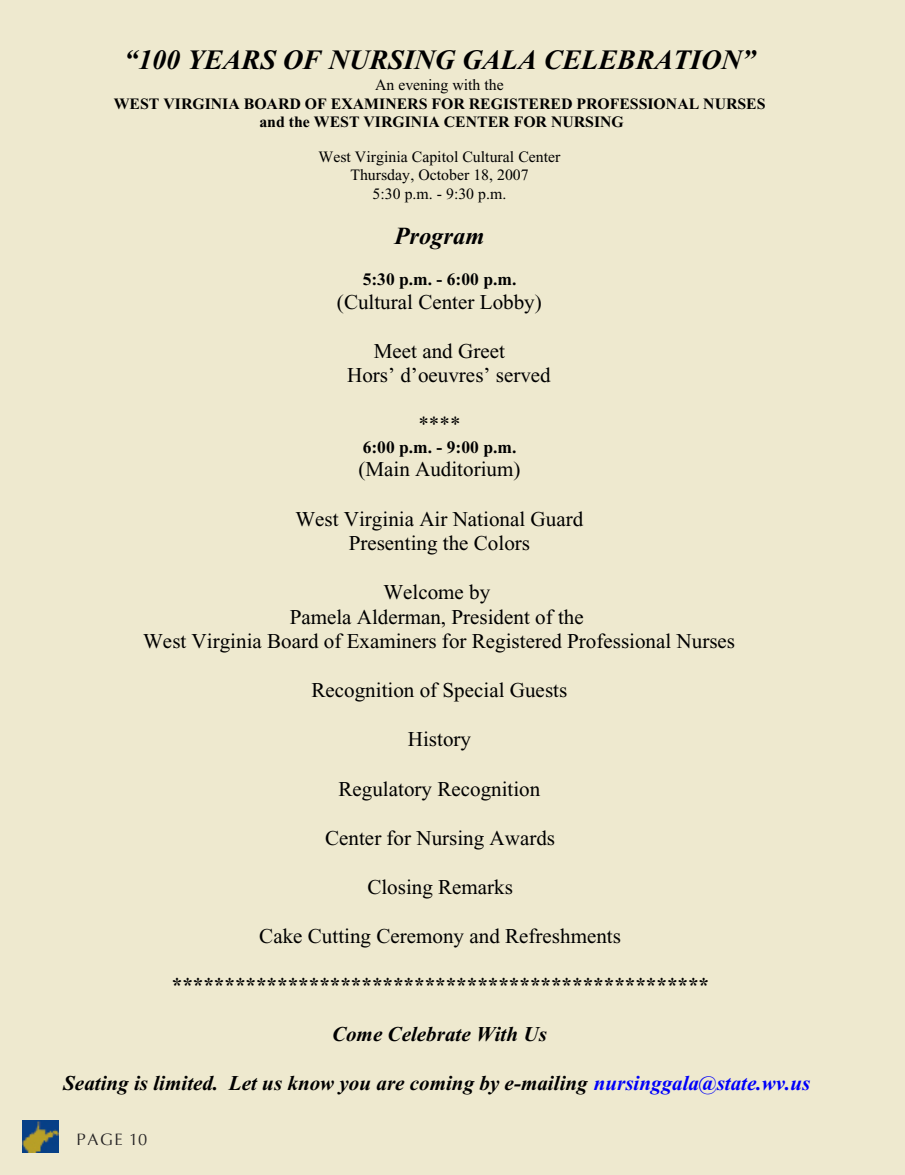
<style>
.page{position:relative;width:905px;height:1175px;background:#fff}
.page>*{position:absolute;margin:0;border:0;box-sizing:border-box;transform-origin:0 0}
.t1{font:italic 700 28.05px "Times New Roman";color:#000}
.t2{font:italic 700 24.6px "Times New Roman";color:#000}
.t3{font:21px/24.6px "Times New Roman";color:#000;text-align:center}
.t4{font:italic 700 21px "Times New Roman";color:#000}
.t5{font:700 17.55px "Times New Roman";color:#000}
.t6{font:16.5px "Optima";letter-spacing:.1em;color:#272525}
.t7{font:700 15.75px/18.6px "Times New Roman";color:#000;text-align:center}
.t8{font:15.75px/18.6px "Times New Roman";color:#000;text-align:center}
.s1{color:#0000f9}
</style>
<div class="page">
<div style="left:0;top:0;width:904px;height:1174px;background:#eee9cf"></div>
<img style="left:22px;top:1120px;width:36px;height:32px">
<h1 class="t1" style="left:124px;top:50px;width:633px">“100 YEARS OF NURSING GALA CELEBRATION”</h1>
<p class="t8" style="left:375px;top:77px;width:130px">An evening with the</p>
<p class="t7" style="left:114px;top:96px;width:653px">WEST VIRGINIA BOARD OF EXAMINERS FOR REGISTERED PROFESSIONAL NURSES and the WEST VIRGINIA CENTER FOR NURSING</p>
<p class="t8" style="left:318px;top:149px;width:243px">West Virginia Capitol Cultural Center<br>Thursday, October 18, 2007<br>5:30 p.m. - 9:30 p.m.</p>
<p class="t2" style="left:394px;top:228px;width:92px">Program</p>
<p class="t5" style="left:362px;top:273px;width:155px">5:30 p.m. - 6:00 p.m.</p>
<p class="t3" style="left:337px;top:291px;width:206px">(Cultural Center Lobby)</p>
<p class="t3" style="left:347px;top:340px;width:205px;text-align:left;text-indent:27px">Meet and Greet<br>Hors’ d’oeuvres’ served</p>
<p class="t3" style="left:418px;top:414px;width:44px">****</p>
<p class="t5" style="left:362px;top:441px;width:155px">6:00 p.m. - 9:00 p.m.</p>
<p class="t3" style="left:358px;top:459px;width:163px">(Main Auditorium)</p>
<p class="t3" style="left:295px;top:508px;width:289px">West Virginia Air National Guard<br>Presenting the Colors</p>
<p class="t3" style="left:143px;top:582px;width:593px">Welcome by<br>Pamela Alderman, President of the<br>West Virginia Board of Examiners for Registered Professional Nurses</p>
<p class="t3" style="left:311px;top:680px;width:257px">Recognition of Special Guests</p>
<p class="t3" style="left:408px;top:729px;width:65px">History</p>
<p class="t3" style="left:338px;top:778px;width:203px">Regulatory Recognition</p>
<p class="t3" style="left:325px;top:827px;width:231px">Center for Nursing Awards</p>
<p class="t3" style="left:367px;top:876px;width:147px">Closing Remarks</p>
<p class="t3" style="left:259px;top:925px;width:363px">Cake Cutting Ceremony and Refreshments</p>
<p class="t4" style="left:171px;top:977px;width:539px">***************************************************</p>
<p class="t4" style="left:332px;top:1026px;width:216px">Come Celebrate With Us</p>
<p class="t4" style="left:63px;top:1075px;width:748px">Seating is limited. Let us know you are coming by e-mailing <span class="s1">nursinggala@state.wv.us</span></p>
<p class="t6" style="left:76px;top:1129px;width:72px">PAGE 10</p>
</div>
